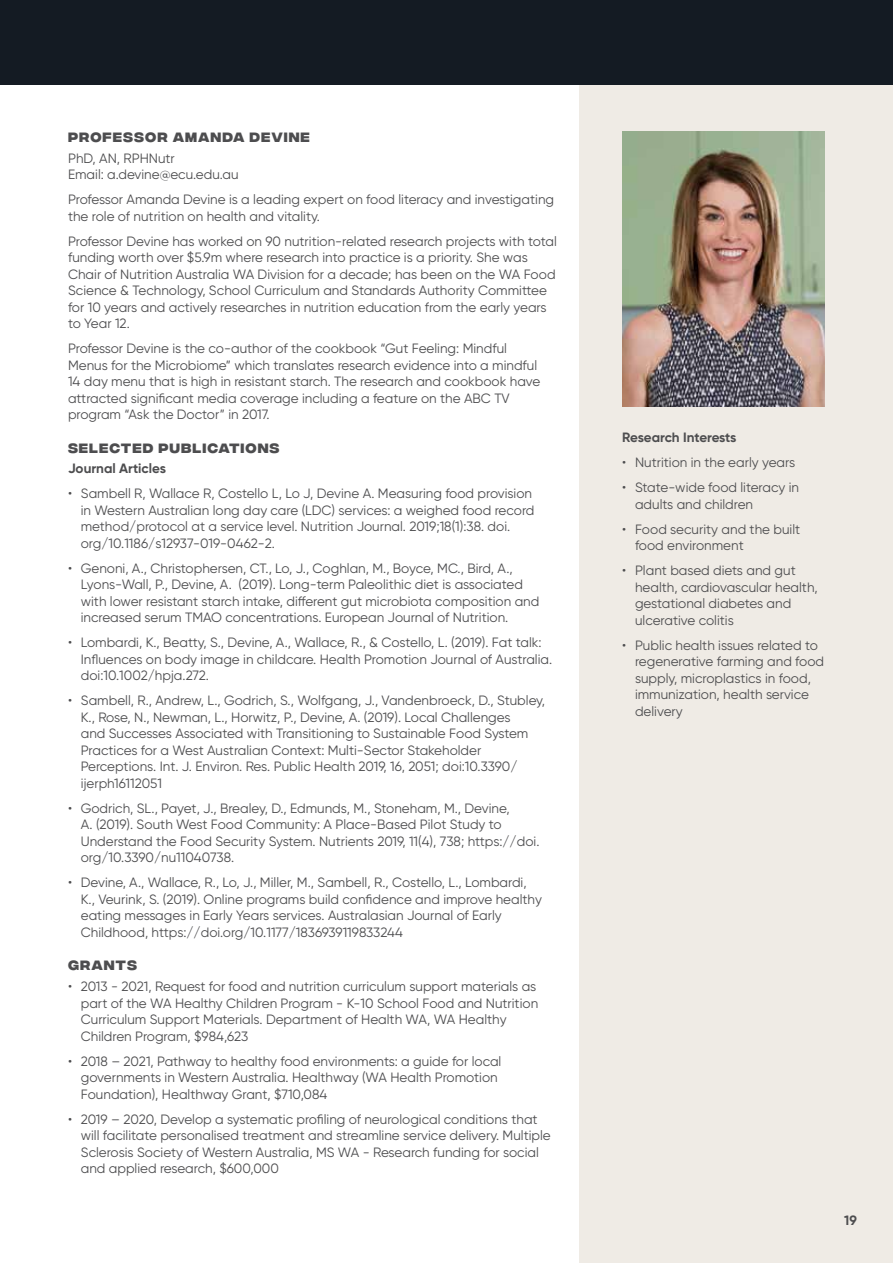
<style>
.page{position:relative;width:893px;height:1263px;background:#fff}
.page>*{position:absolute;margin:0;border:0;box-sizing:border-box;transform-origin:0 0}
.t1{font:13.5px/16.5px "Gilroy";color:#4d4d4f}
.t2{font:700 13.5px "Integral CF";letter-spacing:.075em;color:#4d4d4f}
.t3{font:700 13.5px "Gilroy";letter-spacing:-.005em;color:#4d4d4f}
</style>
<div class="page">
<div style="left:579px;top:59px;width:314px;height:1204px;background:#efebe5"></div>
<div style="left:0;top:0;width:893px;height:85px;background:#141b23"></div>
<img style="left:622px;top:132px;width:203px;height:275px">
<p class="t2" style="left:68px;top:129px;width:243px">PROFESSOR AMANDA DEVINE</p>
<p class="t1" style="left:68px;top:150px;width:172px">PhD, AN, RPHNutr<br>Email: a.devine@ecu.edu.au</p>
<p class="t1" style="left:68px;top:191px;width:488px">Professor Amanda Devine is a leading expert on food literacy and investigating the role of nutrition on health and vitality.</p>
<p class="t1" style="left:68px;top:233px;width:490px">Professor Devine has worked on 90 nutrition-related research projects with total funding worth over $5.9m where research into practice is a priority. She was Chair of Nutrition Australia WA Division for a decade; has been on the WA Food Science &amp; Technology, School Curriculum and Standards Authority Committee for 10 years and actively researches in nutrition education from the early years to Year 12.</p>
<p class="t1" style="left:68px;top:340px;width:474px">Professor Devine is the co-author of the cookbook “Gut Feeling: Mindful Menus for the Microbiome” which translates research evidence into a mindful 14 day menu that is high in resistant starch. The research and cookbook have attracted significant media coverage including a feature on the ABC TV program “Ask the Doctor” in 2017.</p>
<p class="t2" style="left:68px;top:440px;width:213px">SELECTED PUBLICATIONS</p>
<p class="t3" style="left:68px;top:460px;width:99px">Journal Articles</p>
<p class="t1" style="left:81px;top:485px;width:455px;text-indent:-13px">• Sambell R, Wallace R, Costello L, Lo J, Devine A. Measuring food provision in Western Australian long day care (LDC) services: a weighed food record method/protocol at a service level. Nutrition Journal. 2019;18(1):38. doi. org/10.1186/s12937-019-0462-2.</p>
<p class="t1" style="left:81px;top:560px;width:460px;text-indent:-13px">• Genoni, A., Christophersen, CT., Lo, J., Coghlan, M., Boyce, MC., Bird, A., Lyons‑Wall, P., Devine, A. (2019). Long‑term Paleolithic diet is associated with lower resistant starch intake, different gut microbiota composition and increased serum TMAO concentrations. European Journal of Nutrition.</p>
<p class="t1" style="left:81px;top:634px;width:473px;text-indent:-13px">• Lombardi, K., Beatty, S., Devine, A., Wallace, R., &amp; Costello, L. (2019). Fat talk:<br>Influences on body image in childcare. Health Promotion Journal of Australia. doi:10.1002/hpja.272.</p>
<p class="t1" style="left:81px;top:692px;width:466px;text-indent:-13px">• Sambell, R., Andrew, L., Godrich, S., Wolfgang, J., Vandenbroeck, D., Stubley, K., Rose, N., Newman, L., Horwitz, P., Devine, A. (2019). Local Challenges<br>and Successes Associated with Transitioning to Sustainable Food System Practices for a West Australian Context: Multi-Sector Stakeholder Perceptions. Int. J. Environ. Res. Public Health 2019, 16, 2051; doi:10.3390/ ijerph16112051</p>
<p class="t1" style="left:81px;top:800px;width:460px;text-indent:-13px">• Godrich, SL., Payet, J., Brealey, D., Edmunds, M., Stoneham, M., Devine,<br>A. (2019). South West Food Community: A Place-Based Pilot Study to Understand the Food Security System. Nutrients 2019, 11(4), 738; https://doi. org/10.3390/nu11040738.</p>
<p class="t1" style="left:81px;top:874px;width:463px;text-indent:-13px">• Devine, A., Wallace, R., Lo, J., Miller, M., Sambell, R., Costello, L., Lombardi, K., Veurink, S. (2019). Online programs build confidence and improve healthy eating messages in Early Years services. Australasian Journal of Early Childhood, https://doi.org/10.1177/1836939119833244</p>
<p class="t2" style="left:68px;top:958px;width:70px">GRANTS</p>
<p class="t1" style="left:81px;top:978px;width:459px;text-indent:-13px">• 2013 - 2021, Request for food and nutrition curriculum support materials as part of the WA Healthy Children Program - K-10 School Food and Nutrition Curriculum Support Materials. Department of Health WA, WA Healthy Children Program, $984,623</p>
<p class="t1" style="left:81px;top:1052px;width:422px;text-indent:-13px">• 2018 – 2021, Pathway to healthy food environments: a guide for local governments in Western Australia. Healthway (WA Health Promotion<br>Foundation), Healthway Grant, $710,084</p>
<p class="t1" style="left:81px;top:1110px;width:472px;text-indent:-13px">• 2019 – 2020, Develop a systematic profiling of neurological conditions that will facilitate personalised treatment and streamline service delivery. Multiple Sclerosis Society of Western Australia, MS WA - Research funding for social and applied research, $600,000</p>
<p class="t3" style="left:622px;top:429px;width:116px">Research Interests</p>
<p class="t1" style="left:622px;top:454px;width:174px">• Nutrition in the early years</p>
<p class="t1" style="left:635px;top:479px;width:166px;text-indent:-13px">• State-wide food literacy in adults and children</p>
<p class="t1" style="left:635px;top:521px;width:167px;text-indent:-13px">• Food security and the built food environment</p>
<p class="t1" style="left:635px;top:562px;width:184px;text-indent:-13px">• Plant based diets and gut health, cardiovascular health, gestational diabetes and ulcerative colitis</p>
<p class="t1" style="left:635px;top:637px;width:191px;text-indent:-13px">• Public health issues related to regenerative farming and food supply, microplastics in food, immunization, health service delivery</p>
<p class="t3" style="left:844px;top:1212px;width:14px">19</p>
</div>
